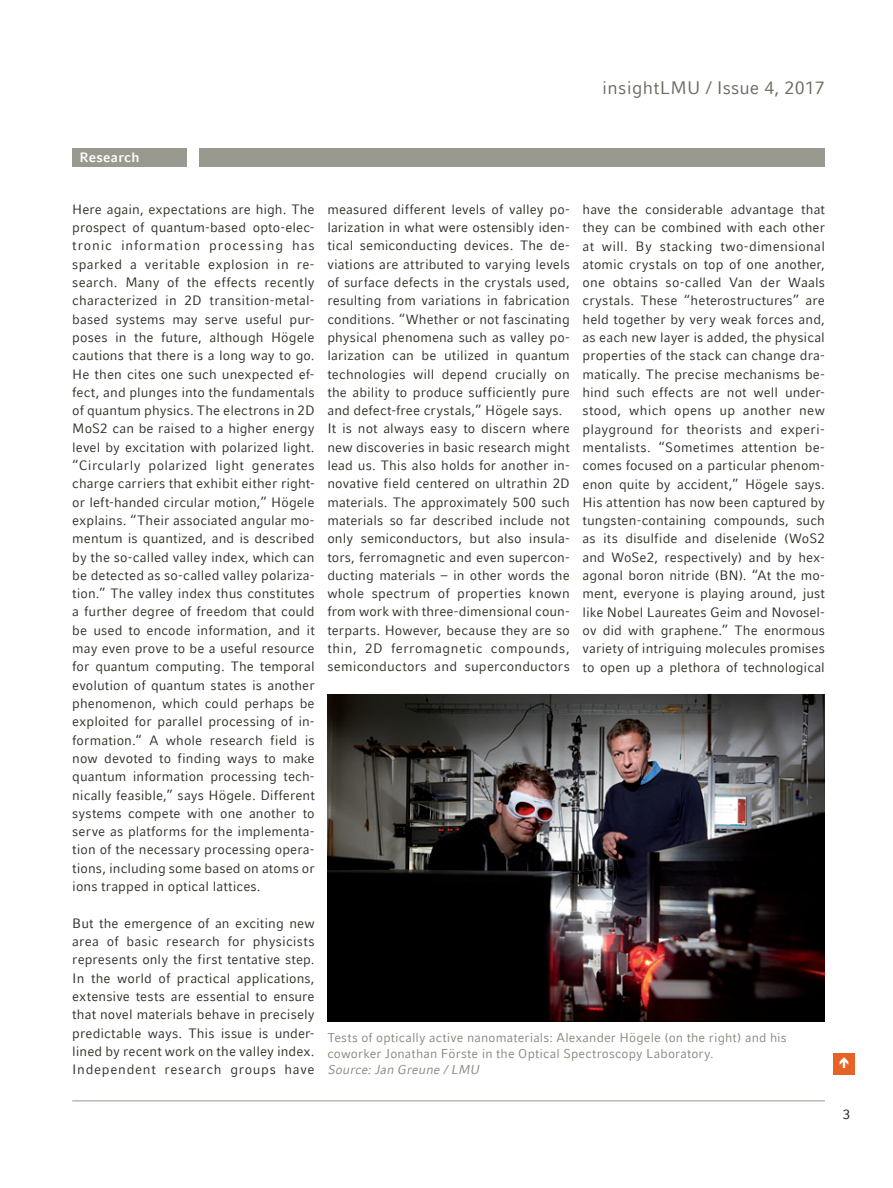
<style>
.page{position:relative;width:893px;height:1188px;background:#fff}
.page>*{position:absolute;margin:0;border:0;box-sizing:border-box;transform-origin:0 0}
.t1{font:18px "LMU Compatil Fact";letter-spacing:.02em;color:#6b6a5f}
.t2{font:13.5px/18.3px "LMU Compatil Fact";letter-spacing:.005em;color:#312d23;text-align:justify}
.t3{font:700 13.5px "LMU Compatil Fact";letter-spacing:.025em;color:#fff}
.t4{font:13.5px "LMU Compatil Fact";color:#231f20}
.t5{font:12.75px/15.8px "LMU Compatil Fact";letter-spacing:.01em;color:#88877b}
.t6{font:12.75px "LMU Compatil Fact Obl";letter-spacing:.01em;color:#88877b}
</style>
<div class="page">
<div style="left:200px;top:149px;width:625px;height:18px;background:#99998f"></div>
<div style="left:72px;top:149px;width:115px;height:18px;background:#99998f"></div>
<hr style="left:72px;top:1100px;width:753px;height:1px;background:#99998f">
<div style="left:833px;top:1053px;width:22px;height:21px;background:#e66324"></div>
<img style="left:327px;top:695px;width:498px;height:327px">
<h1 class="t1" style="left:602px;top:77px;width:224px">insightLMU / Issue 4, 2017</h1>
<p class="t3" style="left:79px;top:150px;width:62px">Research</p>
<p class="t2" style="left:72px;top:200px;width:244px">Here again, expectations are high. The prospect of quantum-based opto-elec&shy;tronic information processing has sparked a veritable explosion in re&shy;search. Many of the effects recently characterized in 2D transition-metal&shy;based systems may serve useful pur&shy;poses in the future, although Högele cautions that there is a long way to go.<br>He then cites one such unexpected ef&shy;fect, and plunges into the fundamentals of quantum physics. The electrons in 2D MoS2 can be raised to a higher energy level by excitation with polarized light. “Circularly polarized light generates charge carriers that exhibit either right&shy;or left-handed circular motion,” Högele explains. “Their associated angular mo&shy;mentum is quantized, and is described by the so-called valley index, which can be detected as so-called valley polariza&shy;tion.” The valley index thus constitutes a further degree of freedom that could be used to encode information, and it may even prove to be a useful resource for quantum computing. The temporal evolution of quantum states is another phenomenon, which could perhaps be exploited for parallel processing of in&shy;formation.“ A whole research field is now devoted to finding ways to make quantum information processing tech&shy;nically feasible,” says Högele. Different systems compete with one another to serve as platforms for the implementa&shy;tion of the necessary processing opera&shy;tions, including some based on atoms or ions trapped in optical lattices.</p>
<p class="t2" style="left:72px;top:914px;width:244px">But the emergence of an exciting new area of basic research for physicists represents only the first tentative step.<br>In the world of practical applications, extensive tests are essential to ensure that novel materials behave in precisely predictable ways. This issue is under&shy;lined by recent work on the valley index.<br>Independent research groups have</p>
<p class="t2" style="left:327px;top:200px;width:244px;text-align:left">measured different levels of valley po&shy;larization in what were ostensibly iden&shy;tical semiconducting devices. The de&shy;viations are attributed to varying levels of surface defects in the crystals used, resulting from variations in fabrication conditions. “Whether or not fascinating physical phenomena such as valley po&shy;larization can be utilized in quantum technologies will depend crucially on the ability to produce sufficiently pure and defect-free crystals,” Högele says.<br>It is not always easy to discern where new discoveries in basic research might lead us. This also holds for another in&shy;novative field centered on ultrathin 2D materials. The approximately 500 such materials so far described include not only semiconductors, but also insula&shy;tors, ferromagnetic and even supercon&shy;ducting materials – in other words the whole spectrum of properties known from work with three-dimensional coun&shy;terparts. However, because they are so thin, 2D ferromagnetic compounds, semiconductors and superconductors</p>
<p class="t2" style="left:583px;top:200px;width:244px">have the considerable advantage that they can be combined with each other at will. By stacking two-dimensional atomic crystals on top of one another, one obtains so-called Van der Waals crystals. These “heterostructures” are held together by very weak forces and, as each new layer is added, the physical properties of the stack can change dra&shy;matically. The precise mechanisms be&shy;hind such effects are not well under&shy;stood, which opens up another new playground for theorists and experi&shy;mentalists. “Sometimes attention be&shy;comes focused on a particular phenom&shy;enon quite by accident,” Högele says.<br>His attention has now been captured by tungsten-containing compounds, such as its disulfide and diselenide (WoS2 and WoSe2, respectively) and by hex&shy;agonal boron nitride (BN). “At the mo&shy;ment, everyone is playing around, just like Nobel Laureates Geim and Novosel&shy;ov did with graphene.” The enormous variety of intriguing molecules promises to open up a plethora of technological</p>
<p class="t5" style="left:327px;top:1030px;width:461px">Tests of optically active nanomaterials: Alexander Högele (on the right) and his coworker Jonathan Förste in the Optical Spectroscopy Laboratory.</p>
<p class="t6" style="left:327px;top:1062px;width:154px">Source: Jan Greune / LMU</p>
<p class="t4" style="left:843px;top:1106px;width:9px">3</p>
</div>
